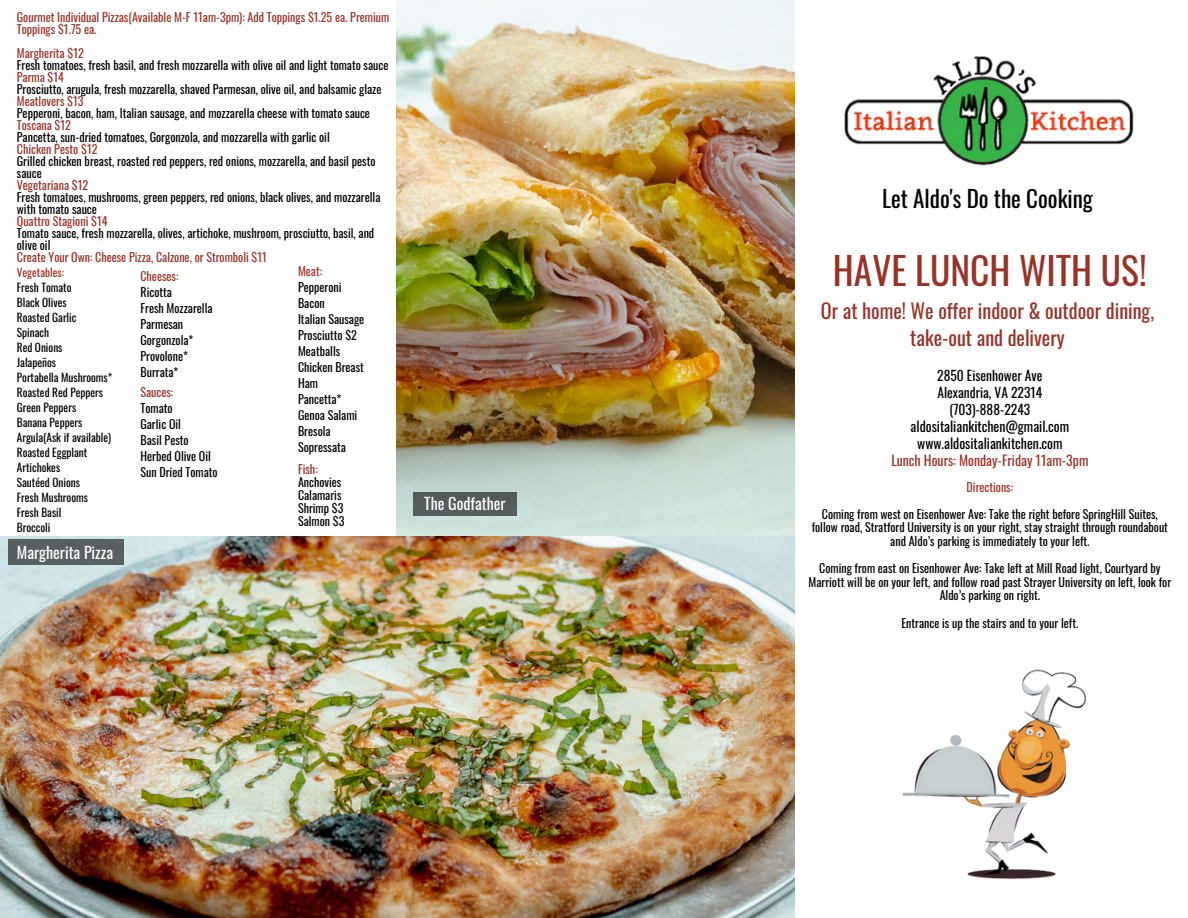
<style>
.page{position:relative;width:1188px;height:918px;background:#fff}
.page>*{position:absolute;margin:0;border:0;box-sizing:border-box;transform-origin:0 0}
.t1{font:37.5px "Oswald";color:#9a3327}
.t2{font:23.1px "Oswald";color:#000}
.t3{font:20.1px "Oswald";color:#9a3327}
.t4{font:15.9px "Oswald";color:#fff}
.t5{font:13.8px "Oswald";color:#000}
.t6{font:13.8px "Oswald";color:#9a3327}
.t7{font:13.5px "Oswald";color:#000}
.t8{font:12px/13.6px "Oswald";color:#000}
.t9{font:12px/12px "Oswald";color:#9a3327}
.t10{font:11.25px "Oswald";color:#000}
.t11{font:11.25px "Oswald";color:#9a3327}
</style>
<div class="page">
<img style="left:0;top:536px;width:794px;height:382px">
<img style="left:396px;top:0;width:398px;height:536px">
<img style="left:902px;top:669px;width:184px;height:211px">
<img style="left:844px;top:56px;width:290px;height:110px">
<div style="left:8px;top:539px;width:116px;height:26px;background:#586061"></div>
<div style="left:413px;top:492px;width:104px;height:23px;background:#545d5a"></div>
<p class="t9" style="left:17px;top:11px;width:374px">Gourmet Individual Pizzas(Available M-F 11am-3pm): Add Toppings $1.25 ea. Premium<br>Toppings $1.75 ea.</p>
<p class="t9" style="left:17px;top:47px;width:69px">Margherita $12</p>
<p class="t8" style="left:17px;top:58px;width:373px">Fresh tomatoes, fresh basil, and fresh mozzarella with olive oil and light tomato sauce</p>
<p class="t9" style="left:17px;top:71px;width:49px">Parma $14</p>
<p class="t8" style="left:17px;top:82px;width:366px">Prosciutto, arugula, fresh mozzarella, shaved Parmesan, olive oil, and balsamic glaze</p>
<p class="t9" style="left:17px;top:95px;width:68px">Meatlovers $13</p>
<p class="t8" style="left:17px;top:106px;width:355px">Pepperoni, bacon, ham, Italian sausage, and mozzarella cheese with tomato sauce</p>
<p class="t9" style="left:17px;top:119px;width:56px">Toscana $12</p>
<p class="t8" style="left:17px;top:130px;width:314px">Pancetta, sun-dried tomatoes, Gorgonzola, and mozzarella with garlic oil</p>
<p class="t9" style="left:17px;top:143px;width:82px">Chicken Pesto $12</p>
<p class="t8" style="left:17px;top:155px;width:360px;line-height:12px">Grilled chicken breast, roasted red peppers, red onions, mozzarella, and basil pesto sauce</p>
<p class="t9" style="left:17px;top:179px;width:73px">Vegetariana $12</p>
<p class="t8" style="left:17px;top:191px;width:365px;line-height:12px">Fresh tomatoes, mushrooms, green peppers, red onions, black olives, and mozzarella with tomato sauce</p>
<p class="t9" style="left:17px;top:215px;width:92px">Quattro Stagioni $14</p>
<p class="t8" style="left:17px;top:227px;width:359px;line-height:12px">Tomato sauce, fresh mozzarella, olives, artichoke, mushroom, prosciutto, basil, and olive oil</p>
<p class="t9" style="left:17px;top:251px;width:252px">Create Your Own: Cheese Pizza, Calzone, or Stromboli $11</p>
<p class="t11" style="left:17px;top:264px;width:49px">Vegetables:</p>
<p class="t10" style="left:17px;top:279px;width:56px">Fresh Tomato</p>
<p class="t10" style="left:17px;top:294px;width:51px">Black Olives</p>
<p class="t10" style="left:17px;top:309px;width:61px">Roasted Garlic</p>
<p class="t10" style="left:17px;top:324px;width:34px">Spinach</p>
<p class="t10" style="left:17px;top:339px;width:47px">Red Onions</p>
<p class="t10" style="left:17px;top:354px;width:41px">Jalapeños</p>
<p class="t10" style="left:17px;top:369px;width:97px">Portabella Mushrooms*</p>
<p class="t10" style="left:17px;top:384px;width:88px">Roasted Red Peppers</p>
<p class="t10" style="left:17px;top:399px;width:61px">Green Peppers</p>
<p class="t10" style="left:17px;top:414px;width:67px">Banana Peppers</p>
<p class="t10" style="left:17px;top:429px;width:96px">Argula(Ask if available)</p>
<p class="t10" style="left:17px;top:444px;width:72px">Roasted Eggplant</p>
<p class="t10" style="left:17px;top:459px;width:45px">Artichokes</p>
<p class="t10" style="left:17px;top:474px;width:65px">Sautéed Onions</p>
<p class="t10" style="left:17px;top:489px;width:73px">Fresh Mushrooms</p>
<p class="t10" style="left:17px;top:504px;width:46px">Fresh Basil</p>
<p class="t10" style="left:17px;top:519px;width:35px">Broccoli</p>
<p class="t4" style="left:17px;top:540px;width:98px">Margherita Pizza</p>
<p class="t9" style="left:298px;top:265px;width:26px">Meat:</p>
<p class="t8" style="left:298px;top:280px;width:45px">Pepperoni</p>
<p class="t8" style="left:298px;top:296px;width:28px">Bacon</p>
<p class="t8" style="left:298px;top:312px;width:68px">Italian Sausage</p>
<p class="t8" style="left:298px;top:328px;width:61px">Prosciutto $2</p>
<p class="t8" style="left:298px;top:344px;width:44px">Meatballs</p>
<p class="t8" style="left:298px;top:360px;width:67px">Chicken Breast</p>
<p class="t8" style="left:298px;top:376px;width:22px">Ham</p>
<p class="t8" style="left:298px;top:392px;width:45px">Pancetta*</p>
<p class="t8" style="left:298px;top:408px;width:61px">Genoa Salami</p>
<p class="t8" style="left:298px;top:424px;width:34px">Bresola</p>
<p class="t8" style="left:298px;top:440px;width:49px">Sopressata</p>
<p class="t9" style="left:140px;top:269px;width:40px">Cheeses:</p>
<p class="t8" style="left:140px;top:284px;width:33px">Ricotta</p>
<p class="t8" style="left:140px;top:300px;width:74px">Fresh Mozzarella</p>
<p class="t8" style="left:140px;top:316px;width:44px">Parmesan</p>
<p class="t8" style="left:140px;top:332px;width:54px">Gorgonzola*</p>
<p class="t8" style="left:140px;top:348px;width:49px">Provolone*</p>
<p class="t8" style="left:140px;top:364px;width:39px">Burrata*</p>
<p class="t9" style="left:140px;top:386px;width:34px">Sauces:</p>
<p class="t8" style="left:140px;top:401px;width:34px">Tomato</p>
<p class="t8" style="left:140px;top:417px;width:42px">Garlic Oil</p>
<p class="t8" style="left:140px;top:433px;width:50px">Basil Pesto</p>
<p class="t8" style="left:140px;top:449px;width:72px">Herbed Olive Oil</p>
<p class="t8" style="left:140px;top:465px;width:79px">Sun Dried Tomato</p>
<p class="t9" style="left:298px;top:462px;width:21px">Fish:</p>
<p class="t8" style="left:298px;top:474px;width:45px">Anchovies</p>
<p class="t8" style="left:298px;top:487px;width:45px">Calamaris</p>
<p class="t8" style="left:298px;top:500px;width:47px">Shrimp $3</p>
<p class="t8" style="left:298px;top:513px;width:48px">Salmon $3</p>
<p class="t4" style="left:424px;top:491px;width:83px">The Godfather</p>
<p class="t2" style="left:882px;top:180px;width:212px">Let Aldo's Do the Cooking</p>
<p class="t1" style="left:833px;top:241px;width:315px">HAVE LUNCH WITH US!</p>
<p class="t3" style="left:821px;top:295px;width:335px">Or at home! We offer indoor &amp; outdoor dining,</p>
<p class="t3" style="left:910px;top:322px;width:156px">take-out and delivery</p>
<p class="t7" style="left:937px;top:365px;width:107px">2850 Eisenhower Ave</p>
<p class="t7" style="left:937px;top:382px;width:106px">Alexandria, VA 22314</p>
<p class="t7" style="left:949px;top:399px;width:82px">(703)-888-2243</p>
<p class="t5" style="left:911px;top:415px;width:160px">aldositaliankitchen@gmail.com</p>
<p class="t5" style="left:917px;top:432px;width:147px">www.aldositaliankitchen.com</p>
<p class="t6" style="left:891px;top:449px;width:199px">Lunch Hours: Monday-Friday 11am-3pm</p>
<p class="t9" style="left:967px;top:480px;width:48px">Directions:</p>
<p class="t8" style="left:812px;top:507px;width:358px;text-align:center">Coming from west on Eisenhower Ave: Take the right before SpringHill Suites, follow road, Stratford University is on your right, stay straight through roundabout and Aldo’s parking is immediately to your left.</p>
<p class="t8" style="left:809px;top:561px;width:364px;text-align:center">Coming from east on Eisenhower Ave: Take left at Mill Road light, Courtyard by<br>Marriott will be on your left, and follow road past Strayer University on left, look for<br>Aldo’s parking on right.</p>
<p class="t8" style="left:901px;top:615px;width:178px">Entrance is up the stairs and to your left.</p>
</div>
